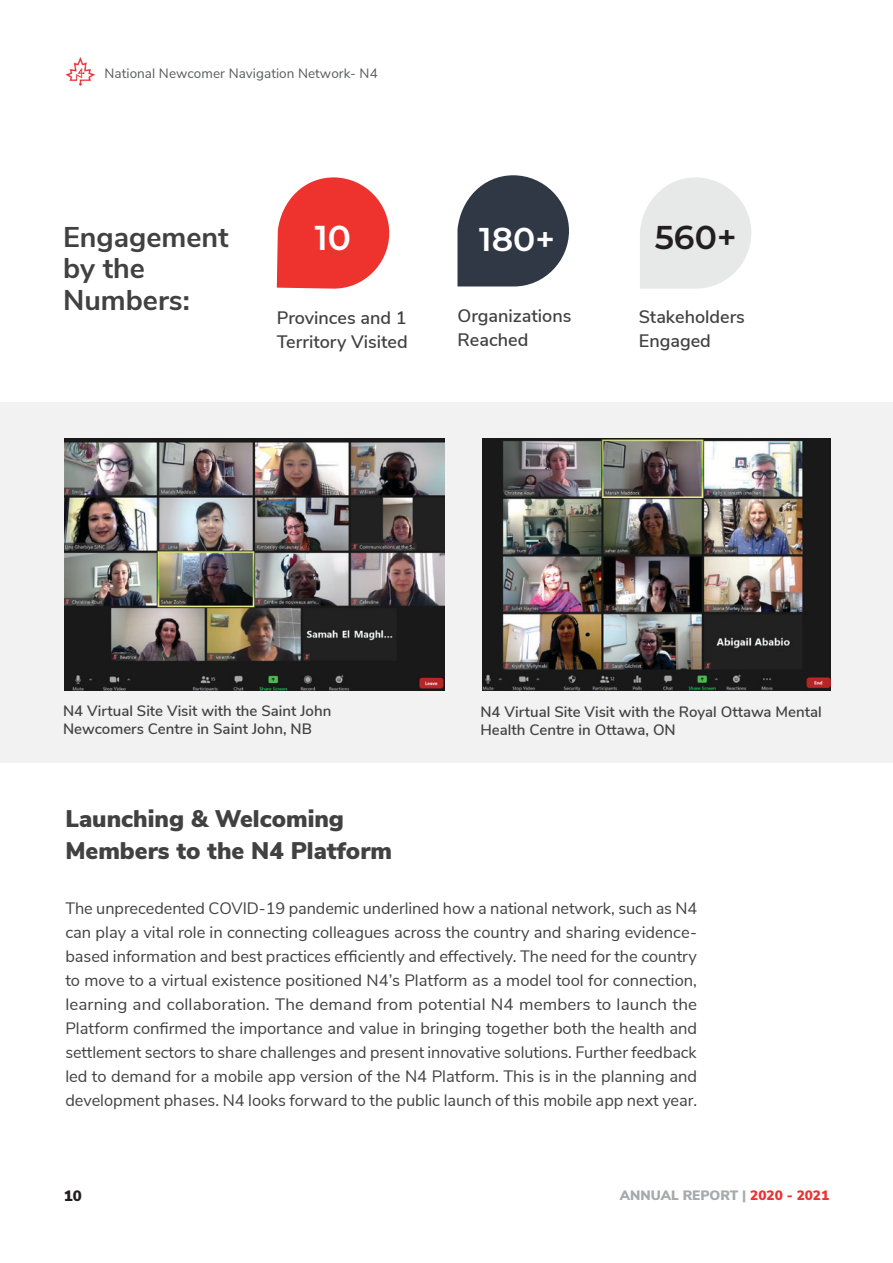
<style>
.page{position:relative;width:893px;height:1263px;background:#fff}
.page>*{position:absolute;margin:0;border:0;box-sizing:border-box;transform-origin:0 0}
.t1{font:600 34.5px "Montserrat";color:#fff}
.t2{font:600 33px "Montserrat";color:#fff}
.t3{font:600 33px "Montserrat";color:#231f20}
.t4{font:700 28.5px/31.5px "Nunito Sans";color:#414142}
.t5{font:900 24px "Nunito Sans";color:#414142}
.t6{font:600 18px/24px "Nunito Sans";color:#414142}
.t7{font:16.5px/24px "Nunito Sans";color:#414142;text-align:justify}
.t8{font:600 15px/18px "Nunito Sans";color:#414142}
.t9{font:900 15px "Nunito Sans";color:#231f20}
.t10{font:900 13.65px "Nunito Sans";color:#a7a9ac}
.t11{font:13.5px "Nunito Sans";letter-spacing:.005em;color:#595a5c}
.s1{color:#ee332f}
</style>
<div class="page">
<img style="left:65px;top:57px;width:30px;height:28px">
<div style="left:0;top:403px;width:893px;height:360px;background:#f2f2f3"></div>
<img style="left:65px;top:439px;width:380px;height:252px">
<img style="left:483px;top:439px;width:348px;height:252px">
<svg style="left:277px;top:177px;width:113px;height:112px"></svg>
<svg style="left:457px;top:175px;width:112px;height:111px"></svg>
<svg style="left:640px;top:177px;width:111px;height:112px"></svg>
<hr style="left:892px;top:682px;width:1px;height:581px;background:#f2f2f3">
<p class="t11" style="left:105px;top:63px;width:275px">National Newcomer Navigation Network- N4</p>
<p class="t4" style="left:63px;top:219px;width:167px">Engagement by the<br>Numbers:</p>
<p class="t1" style="left:315px;top:213px;width:38px">10</p>
<p class="t2" style="left:479px;top:216px;width:77px">180+</p>
<p class="t3" style="left:655px;top:214px;width:83px">560+</p>
<p class="t6" style="left:277px;top:304px;width:132px">Provinces and 1<br>Territory Visited</p>
<p class="t6" style="left:457px;top:303px;width:115px">Organizations<br>Reached</p>
<p class="t6" style="left:639px;top:303px;width:108px">Stakeholders<br>Engaged</p>
<p class="t8" style="left:63px;top:700px;width:270px">N4 Virtual Site Visit with the Saint John<br>Newcomers Centre in Saint John, NB</p>
<p class="t8" style="left:480px;top:702px;width:343px">N4 Virtual Site Visit with the Royal Ottawa Mental<br>Health Centre in Ottawa, ON</p>
<p class="t5" style="left:65px;top:801px;width:280px">Launching &amp; Welcoming</p>
<p class="t5" style="left:65px;top:833px;width:328px">Members to the N4 Platform</p>
<p class="t7" style="left:65px;top:895px;width:633px">The unprecedented COVID-19 pandemic underlined how a national network, such as N4 can play a vital role in connecting colleagues across the country and sharing evidence&shy;based information and best practices efficiently and effectively. The need for the country to move to a virtual existence positioned N4’s Platform as a model tool for connection, learning and collaboration. The demand from potential N4 members to launch the Platform confirmed the importance and value in bringing together both the health and settlement sectors to share challenges and present innovative solutions. Further feedback led to demand for a mobile app version of the N4 Platform. This is in the planning and development phases. N4 looks forward to the public launch of this mobile app next year.</p>
<p class="t9" style="left:64px;top:1185px;width:19px">10</p>
<p class="t10" style="left:620px;top:1185px;width:211px">ANNUAL REPORT | <span class="s1">2020 - 2021</span></p>
</div>
